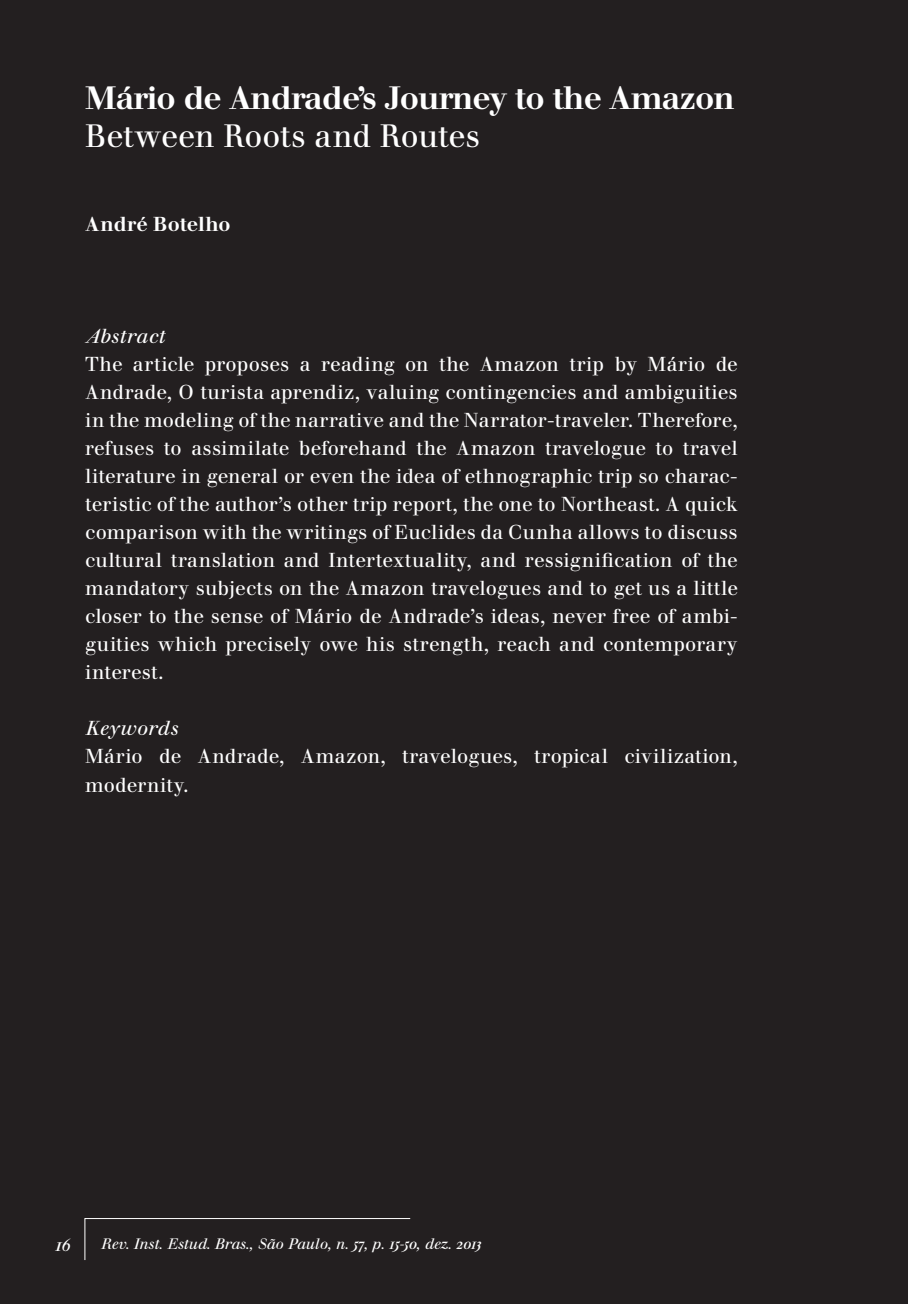
<style>
.page{position:relative;width:908px;height:1304px;background:#fff}
.page>*{position:absolute;margin:0;border:0;box-sizing:border-box;transform-origin:0 0}
.t1{font:500 32px "Walbaum Book BQ";letter-spacing:-.025em;color:#fff}
.t2{font:32px "Walbaum Book BQ";color:#fff}
.t3{font:20px/28px "Walbaum Book BQ";letter-spacing:.015em;color:#fff;text-align:justify}
.t4{font:italic 20px "Walbaum Book BQ";letter-spacing:.03em;color:#fff}
.t5{font:500 20px "Walbaum Book BQ";letter-spacing:.015em;color:#fff}
.t6{font:italic 18px "Walbaum Book BQ";color:#fff}
.t7{font:italic 15px "Walbaum Book BQ";color:#fff}
</style>
<div class="page">
<div style="left:0;top:0;width:907px;height:1304px;background:#231f20"></div>
<svg style="left:84px;top:1218px;width:327px;height:42px"></svg>
<h1 class="t1" style="left:85px;top:80px;width:651px">Mário de Andrade’s Journey to the Amazon</h1>
<h1 class="t2" style="left:85px;top:118px;width:396px">Between Roots and Routes</h1>
<p class="t5" style="left:85px;top:213px;width:147px">André Botelho</p>
<p class="t4" style="left:85px;top:325px;width:81px">Abstract</p>
<p class="t3" style="left:85px;top:350px;width:654px">The article proposes a reading on the Amazon trip by Mário de Andrade, O turista aprendiz, valuing contingencies and ambiguities in the modeling of the narrative and the Narrator-traveler. Therefore, refuses to assimilate beforehand the Amazon travelogue to travel literature in general or even the idea of ethnographic trip so charac&shy;teristic of the author’s other trip report, the one to Northeast. A quick comparison with the writings of Euclides da Cunha allows to discuss cultural translation and Intertextuality, and ressignification of the mandatory subjects on the Amazon travelogues and to get us a little closer to the sense of Mário de Andrade’s ideas, never free of ambi&shy;guities which precisely owe his strength, reach and contemporary interest.</p>
<p class="t4" style="left:85px;top:717px;width:94px">Keywords</p>
<p class="t3" style="left:85px;top:742px;width:653px;line-height:28.8px">Mário de Andrade, Amazon, travelogues, tropical civilization, modernity.</p>
<p class="t6" style="left:55px;top:1234px;width:16px">16</p>
<p class="t7" style="left:101px;top:1236px;width:381px">Rev. Inst. Estud. Bras., São Paulo, n. 57, p. 15-50, dez. 2013</p>
</div>
